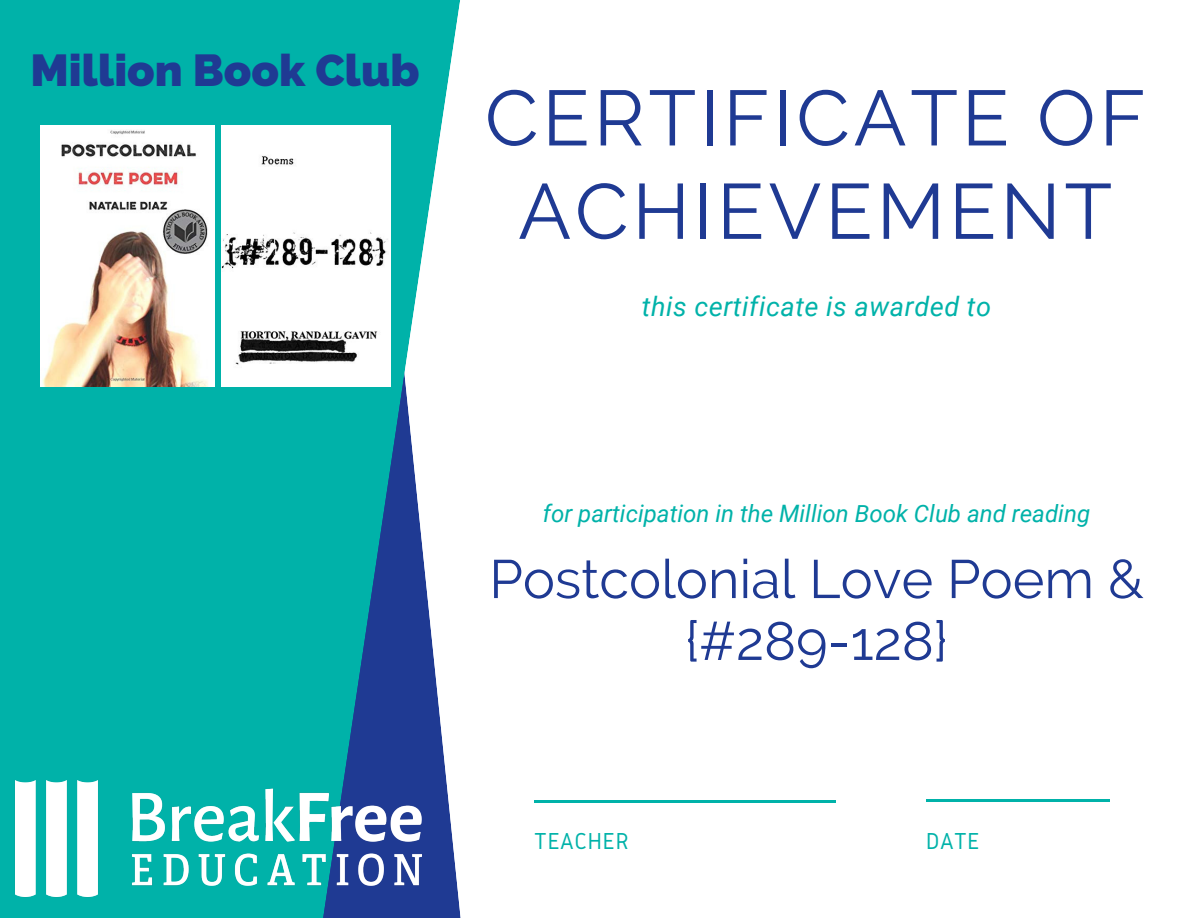
<style>
.page{position:relative;width:1188px;height:918px;background:#fff}
.page>*{position:absolute;margin:0;border:0;box-sizing:border-box;transform-origin:0 0}
.t1{font:78px/93.3px "Raleway";letter-spacing:.05em;color:#1f3a93;text-align:center}
.t2{font:54px "Raleway";color:#1f3a93}
.t3{font:800 45px "Raleway";color:#1f3a93}
.t4{font:italic 27px "Roboto";letter-spacing:.02em;color:#00b2a9}
.t5{font:italic 24px "Roboto";color:#00b2a9}
.t6{font:24px "Gidole";letter-spacing:.03em;color:#00b2a9}
</style>
<div class="page">
<svg style="left:0;top:0;width:461px;height:918px;background:#1baeaf"></svg>
<hr style="left:534px;top:800px;width:302px;height:3px;background:#00b2a9">
<img style="left:13px;top:777px;width:411px;height:123px">
<hr style="left:926px;top:799px;width:184px;height:2px;background:#00b2a9">
<img style="left:40px;top:125px;width:175px;height:261px">
<img style="left:221px;top:125px;width:170px;height:261px">
<p class="t3" style="left:30px;top:44px;width:391px">Million Book Club</p>
<p class="t1" style="left:485px;top:71px;width:662px">CERTIFICATE OF<br>ACHIEVEMENT</p>
<p class="t4" style="left:642px;top:291px;width:351px">this certificate is awarded to</p>
<p class="t5" style="left:543px;top:500px;width:549px">for participation in the Million Book Club and reading</p>
<p class="t2" style="left:489px;top:547px;width:656px">Postcolonial Love Poem &amp;</p>
<p class="t2" style="left:685px;top:609px;width:264px">{#289-128}</p>
<p class="t6" style="left:534px;top:827px;width:96px">TEACHER</p>
<p class="t6" style="left:926px;top:827px;width:55px">DATE</p>
</div>
